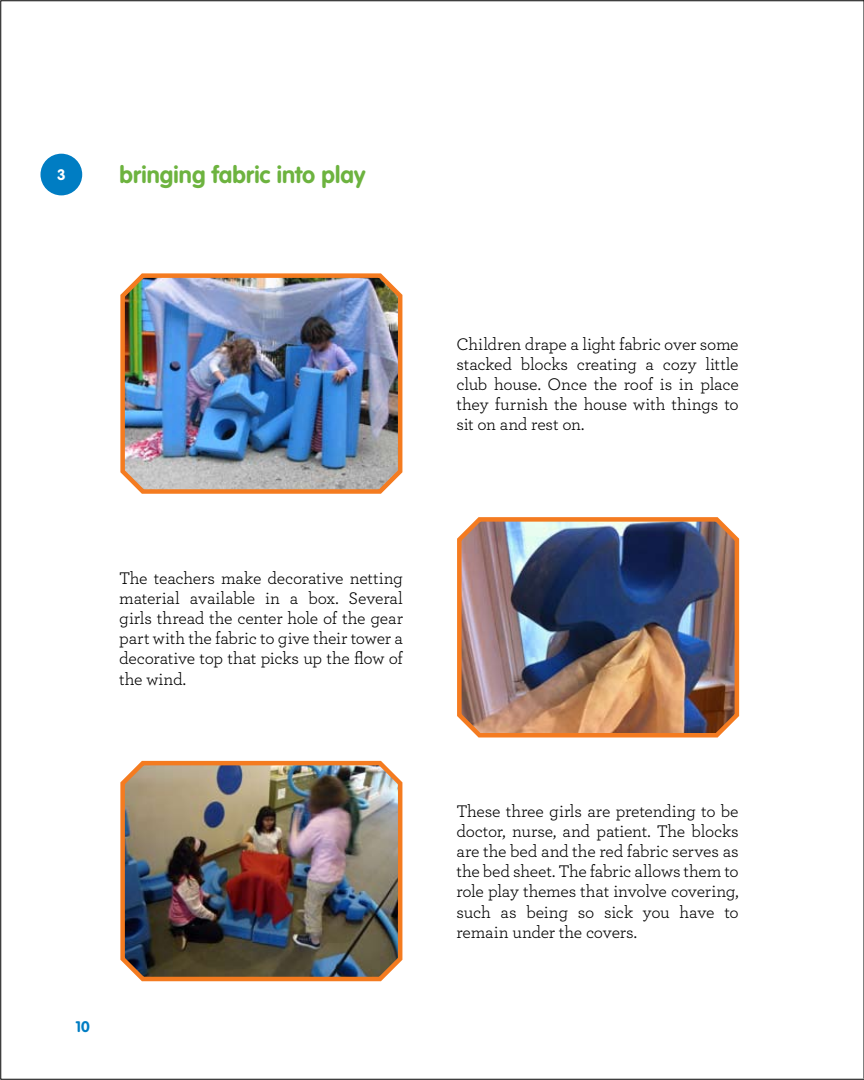
<style>
.page{position:relative;width:864px;height:1080px;background:#fff}
.page>*{position:absolute;margin:0;border:0;box-sizing:border-box;transform-origin:0 0}
.t1{font:700 23.55px "VAG Rounded Std";letter-spacing:.005em;color:#6db33f}
.t2{font:17.7px/20.2px "Archer";letter-spacing:-.015em;color:#000;text-align:justify}
.t3{font:700 15.15px "VAG Rounded Std";color:#007dc3}
.t4{font:700 15px "VAG Rounded Std";color:#fff}
</style>
<div class="page">
<img style="left:1px;top:1px;width:863px;height:1078px">
<hr style="left:863px;top:0;width:1px;height:1078px;background:#000">
<p class="t4" style="left:57px;top:166px;width:10px">3</p>
<h1 class="t1" style="left:120px;top:161px;width:247px">bringing fabric into play</h1>
<p class="t2" style="left:456px;top:333px;width:284px">Children drape a light fabric over some stacked blocks creating a cozy little club house. Once the roof is in place they furnish the house with things to sit on and rest on.</p>
<p class="t2" style="left:119px;top:567px;width:285px">The teachers make decorative netting material available in a box. Several girls thread the center hole of the gear part with the fabric to give their tower a decorative top that picks up the flow of the wind.</p>
<p class="t3" style="left:76px;top:1018px;width:16px">10</p>
<p class="t2" style="left:456px;top:800px;width:284px">These three girls are pretending to be doctor, nurse, and patient. The blocks are the bed and the red fabric serves as the bed sheet. The fabric allows them to role play themes that involve covering, such as being so sick you have to remain under the covers.</p>
</div>
